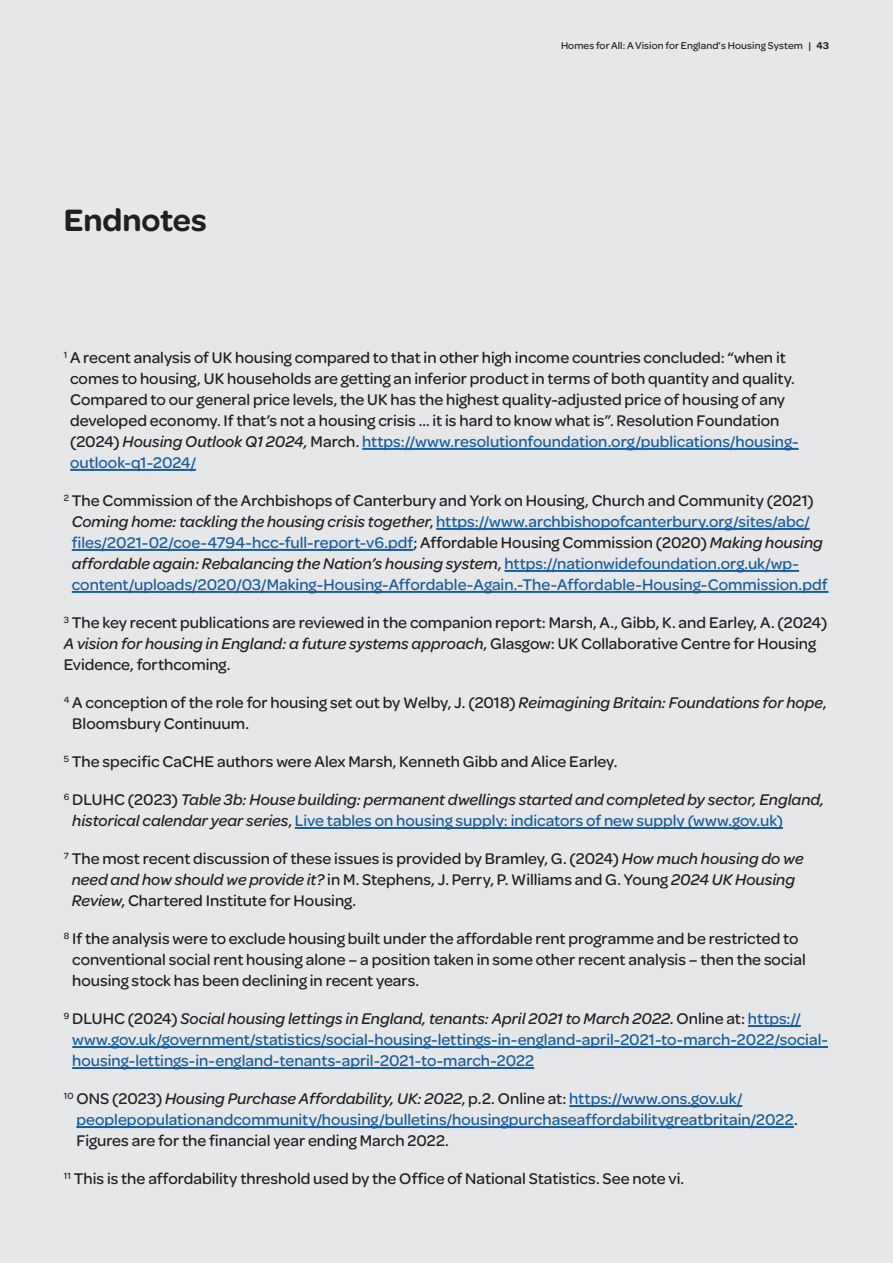
<style>
.page{position:relative;width:893px;height:1263px;background:#e6e7e9}
.page>*{position:absolute;margin:0;border:0;box-sizing:border-box;transform-origin:0 0}
.t1{font:600 33px "Omnes";color:#231f20}
.t2{font:500 16.5px/21px "Omnes";color:#231f20}
.t3{font:500 16.5px/21px "Omnes";color:#175d9e}
.t4{font:italic 500 16.5px/21px "Omnes";color:#231f20}
.t5{font:500 10.5px "Omnes";letter-spacing:.01em;color:#231f20}
.s1{font-weight:600}
.s2{font-style:italic}
.s3{color:#175d9e}
.s4{color:#231f20}
.s5{font-style:italic;color:#231f20}
.s6{font-style:normal}
.s7{font-style:normal;color:#175d9e}
</style>
<div class="page">
<hr style="left:362px;top:448px;width:437px;height:2px;background:#175d9e">
<hr style="left:70px;top:469px;width:126px;height:2px;background:#175d9e">
<hr style="left:436px;top:528px;width:374px;height:2px;background:#175d9e">
<hr style="left:72px;top:549px;width:341px;height:2px;background:#175d9e">
<hr style="left:504px;top:570px;width:295px;height:2px;background:#175d9e">
<hr style="left:72px;top:591px;width:757px;height:2px;background:#175d9e">
<hr style="left:295px;top:827px;width:488px;height:2px;background:#175d9e">
<hr style="left:748px;top:1025px;width:53px;height:2px;background:#175d9e">
<hr style="left:72px;top:1046px;width:756px;height:2px;background:#175d9e">
<hr style="left:72px;top:1067px;width:462px;height:2px;background:#175d9e">
<hr style="left:569px;top:1105px;width:173px;height:2px;background:#175d9e">
<hr style="left:76px;top:1126px;width:718px;height:2px;background:#175d9e">
<h1 class="t1" style="left:64px;top:201px;width:144px">Endnotes</h1>
<p class="t5" style="left:561px;top:39px;width:269px">Homes for All: A Vision for England’s Housing System | <span class="s1">43</span></p>
<p class="t2" style="left:70px;top:346px;width:730px;text-indent:-6px"><sup>1</sup> A recent analysis of UK housing compared to that in other high income countries concluded: “when it comes to housing, UK households are getting an inferior product in terms of both quantity and quality.<br>Compared to our general price levels, the UK has the highest quality-adjusted price of housing of any developed economy. If that’s not a housing crisis … it is hard to know what is”. Resolution Foundation (2024) <span class="s2">Housing Outlook Q1 2024,</span> March. <span class="s3">https://www.resolutionfoundation.org/publications/housing&shy;outlook-q1-2024/</span></p>
<p class="t3" style="left:72px;top:489px;width:757px;text-indent:-8px"><sup>2</sup> <span class="s4">The Commission of the Archbishops of Canterbury and York on Housing, Church and Community (2021)<br></span><span class="s5">Coming home: tackling the housing crisis together</span><span class="s4">,</span> https://www.archbishopofcanterbury.org/sites/abc/ files/2021-02/coe-4794-hcc-full-report-v6.pdf<span class="s4">; Affordable Housing Commission (2020)</span> <span class="s5">Making housing affordable again: Rebalancing the Nation’s housing system</span><span class="s4">,</span> https://nationwidefoundation.org.uk/wp&shy;content/uploads/2020/03/Making-Housing-Affordable-Again.-The-Affordable-Housing-Commission.pdf</p>
<p class="t2" style="left:64px;top:611px;width:765px"><sup>3</sup> The key recent publications are reviewed in the companion report: Marsh, A., Gibb, K. and Earley, A. (2024)<br><span class="s2">A vision for housing in England: a future systems approach</span>, Glasgow: UK Collaborative Centre for Housing<br>Evidence, forthcoming.</p>
<p class="t2" style="left:72px;top:691px;width:756px;text-indent:-9px"><sup>4</sup> A conception of the role for housing set out by Welby, J. (2018) <span class="s2">Reimagining Britain: Foundations for hope</span>,<br>Bloomsbury Continuum.</p>
<p class="t2" style="left:64px;top:750px;width:555px"><sup>5</sup> The specific CaCHE authors were Alex Marsh, Kenneth Gibb and Alice Earley.</p>
<p class="t4" style="left:72px;top:789px;width:753px;text-indent:-8px"><sup>6</sup> <span class="s6">DLUHC (2023)</span> Table 3b: House building: permanent dwellings started and completed by sector, England, historical calendar year series<span class="s6">,</span> <span class="s7">Live tables on housing supply: indicators of new supply (www.gov.uk)</span></p>
<p class="t2" style="left:72px;top:847px;width:733px;text-indent:-8px"><sup>7</sup> The most recent discussion of these issues is provided by Bramley, G. (2024) <span class="s2">How much housing do we need and how should we provide it?</span> in M. Stephens, J. Perry, P. Williams and G. Young <span class="s2">2024 UK Housing<br>Review</span>, Chartered Institute for Housing.</p>
<p class="t2" style="left:72px;top:927px;width:735px;text-indent:-8px"><sup>8</sup> If the analysis were to exclude housing built under the affordable rent programme and be restricted to conventional social rent housing alone – a position taken in some other recent analysis – then the social housing stock has been declining in recent years.</p>
<p class="t3" style="left:72px;top:1007px;width:757px;text-indent:-8px"><sup>9</sup> <span class="s4">DLUHC (2024)</span> <span class="s5">Social housing lettings in England, tenants: April 2021 to March 2022</span><span class="s4">. Online at:</span> https:// www.gov.uk/government/statistics/social-housing-lettings-in-england-april-2021-to-march-2022/social&shy;housing-lettings-in-england-tenants-april-2021-to-march-2022</p>
<p class="t3" style="left:76px;top:1087px;width:723px;text-indent:-13px"><sup>10</sup> <span class="s4">ONS (2023)</span> <span class="s5">Housing Purchase Affordability, UK: 2022</span><span class="s4">, p.2. Online at:</span> https://www.ons.gov.uk/ peoplepopulationandcommunity/housing/bulletins/housingpurchaseaffordabilitygreatbritain/2022<span class="s4">.<br>Figures are for the financial year ending March 2022.</span></p>
<p class="t2" style="left:64px;top:1167px;width:622px"><sup>11</sup> This is the affordability threshold used by the Office of National Statistics. See note vi.</p>
</div>
